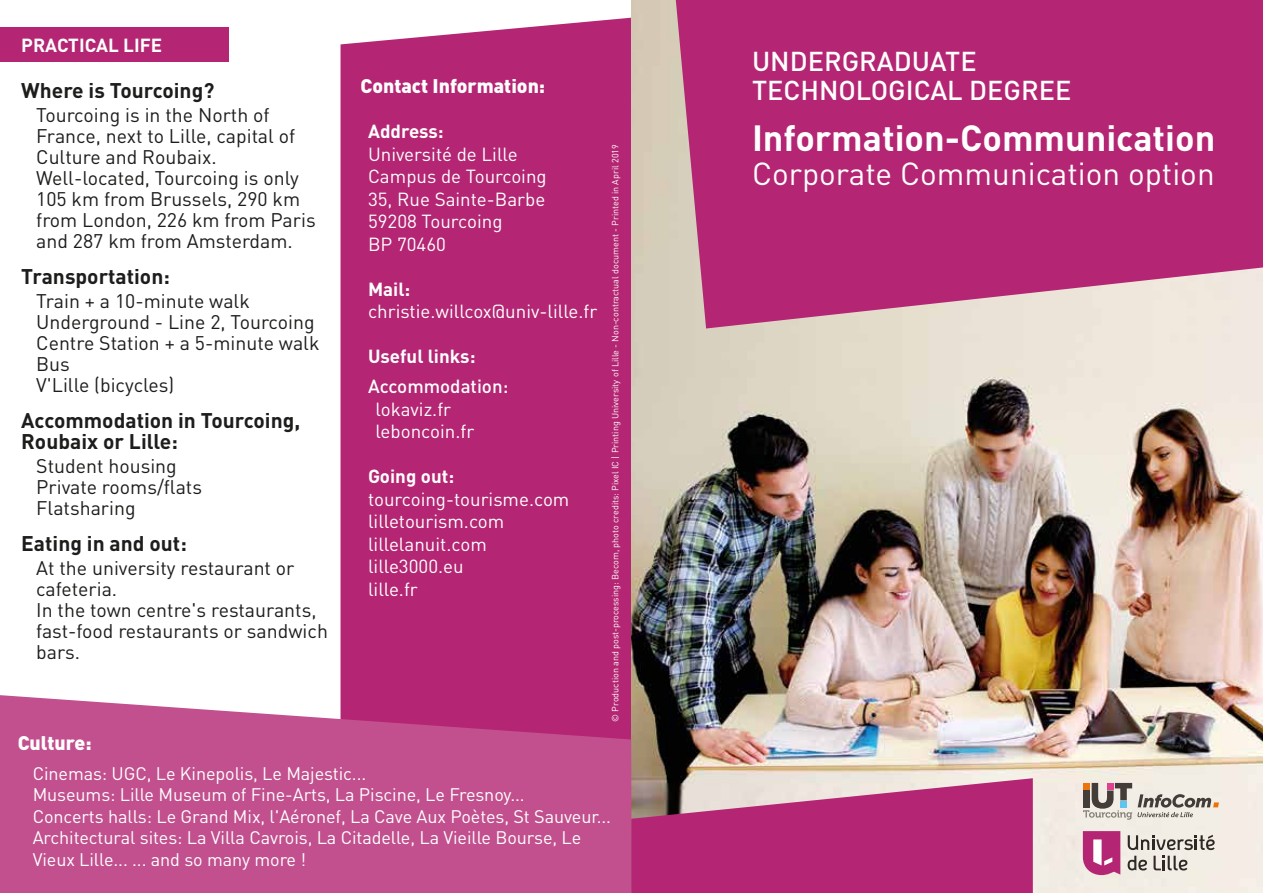
<style>
.page{position:relative;width:1263px;height:893px;background:#fff}
.page>*{position:absolute;margin:0;border:0;box-sizing:border-box;transform-origin:0 0}
.t1{font:700 36px "DIN Pro";color:#fff}
.t2{font:31.5px "DIN Pro";color:#fff}
.t3{font:500 27px/28.5px "DIN Pro";color:#fff}
.t4{font:700 21px/21px "DIN Pro";color:#1d1d1b}
.t5{font:19.5px/21px "DIN Pro";color:#1d1d1b}
.t6{font:900 19.5px "DIN Pro";color:#fff}
.t7{font:18.75px/22.5px "DIN Pro";color:#fff}
.t8{font:700 18.75px "DIN Pro";color:#fff}
.t9{font:500 18.75px "DIN Pro";color:#fff}
.t10{font:18px/21.6px "DIN Pro";letter-spacing:-.005em;color:#fff}
.t11{font:9px "DIN Pro";color:#fff}
</style>
<div class="page">
<div style="left:340px;top:17px;width:291px;height:678px;background:#b42673"></div>
<img style="left:631px;top:0;width:632px;height:893px">
<svg style="left:0;top:695px;width:631px;height:198px;background:#c2528f"></svg>
<svg style="left:676px;top:0;width:587px;height:328px;background:#b93a7d"></svg>
<svg style="left:631px;top:778px;width:402px;height:115px;background:#b84280"></svg>
<div style="left:0;top:27px;width:228px;height:34px;background:#b42673"></div>
<svg style="left:1083px;top:831px;width:37px;height:44px;background:#c2518d"></svg>
<svg style="left:1127px;top:856px;width:20px;height:14px"></svg>
<svg style="left:1153px;top:856px;width:34px;height:14px"></svg>
<svg style="left:1128px;top:835px;width:87px;height:15px"></svg>
<svg style="left:1083px;top:783px;width:136px;height:37px;background:#c5bdb4"></svg>
<div style="left:1120px;top:801px;width:7px;height:7px;background:#5ec4f1"></div>
<p class="t8" style="left:21px;top:32px;width:142px">PRACTICAL LIFE</p>
<p class="t4" style="left:21px;top:79px;width:195px">Where is Tourcoing?</p>
<p class="t5" style="left:36px;top:103px;width:281px">Tourcoing is in the North of<br>France, next to Lille, capital of<br>Culture and Roubaix.<br>Well-located, Tourcoing is only<br>105 km from Brussels, 290 km from London, 226 km from Paris and 287 km from Amsterdam.</p>
<p class="t4" style="left:21px;top:265px;width:150px">Transportation:</p>
<p class="t5" style="left:36px;top:289px;width:285px">Train + a 10-minute walk<br>Underground - Line 2, Tourcoing<br>Centre Station + a 5-minute walk<br>Bus<br>V'Lille (bicycles)</p>
<p class="t4" style="left:21px;top:409px;width:280px">Accommodation in Tourcoing,<br>Roubaix or Lille:</p>
<p class="t5" style="left:36px;top:454px;width:167px">Student housing<br>Private rooms/flats<br>Flatsharing</p>
<p class="t4" style="left:21px;top:532px;width:167px">Eating in and out:</p>
<p class="t5" style="left:36px;top:556px;width:293px">At the university restaurant or cafeteria.<br>In the town centre's restaurants, fast-food restaurants or sandwich bars.</p>
<p class="t6" style="left:360px;top:73px;width:186px">Contact Information:</p>
<p class="t8" style="left:368px;top:119px;width:77px">Address:</p>
<p class="t7" style="left:368px;top:142px;width:180px">Université de Lille<br>Campus de Tourcoing<br>35, Rue Sainte-Barbe<br>59208 Tourcoing<br>BP 70460</p>
<p class="t8" style="left:368px;top:276px;width:44px">Mail:</p>
<p class="t7" style="left:368px;top:300px;width:231px">christie.willcox@univ-lille.fr</p>
<p class="t8" style="left:368px;top:344px;width:109px">Useful links:</p>
<p class="t9" style="left:368px;top:374px;width:142px">Accommodation:</p>
<p class="t7" style="left:375px;top:397px;width:100px">lokaviz.fr leboncoin.fr</p>
<p class="t8" style="left:368px;top:464px;width:88px">Going out:</p>
<p class="t7" style="left:368px;top:487px;width:203px">tourcoing-tourisme.com lilletourism.com lillelanuit.com lille3000.eu<br>lille.fr</p>
<p class="t11" style="left:609px;top:722px;width:579px;rotate:-90deg">© Production and post-processing: Becom, photo credits: Pixel IC | Printing University of Lille - Non-contractual document - Printed in April 2019</p>
<p class="t6" style="left:18px;top:729px;width:75px">Culture:</p>
<p class="t10" style="left:33px;top:761px;width:580px">Cinemas: UGC, Le Kinepolis, Le Majestic...<br>Museums: Lille Museum of Fine-Arts, La Piscine, Le Fresnoy...<br>Concerts halls: Le Grand Mix, l'Aéronef, La Cave Aux Poètes, St Sauveur...<br>Architectural sites: La Villa Cavrois, La Citadelle, La Vieille Bourse, Le Vieux Lille... ... and so many more !</p>
<h3 class="t3" style="left:752px;top:46px;width:321px">UNDERGRADUATE<br>TECHNOLOGICAL DEGREE</h3>
<h1 class="t1" style="left:752px;top:113px;width:465px">Information-Communication</h1>
<h2 class="t2" style="left:752px;top:152px;width:464px">Corporate Communication option</h2>
</div>
